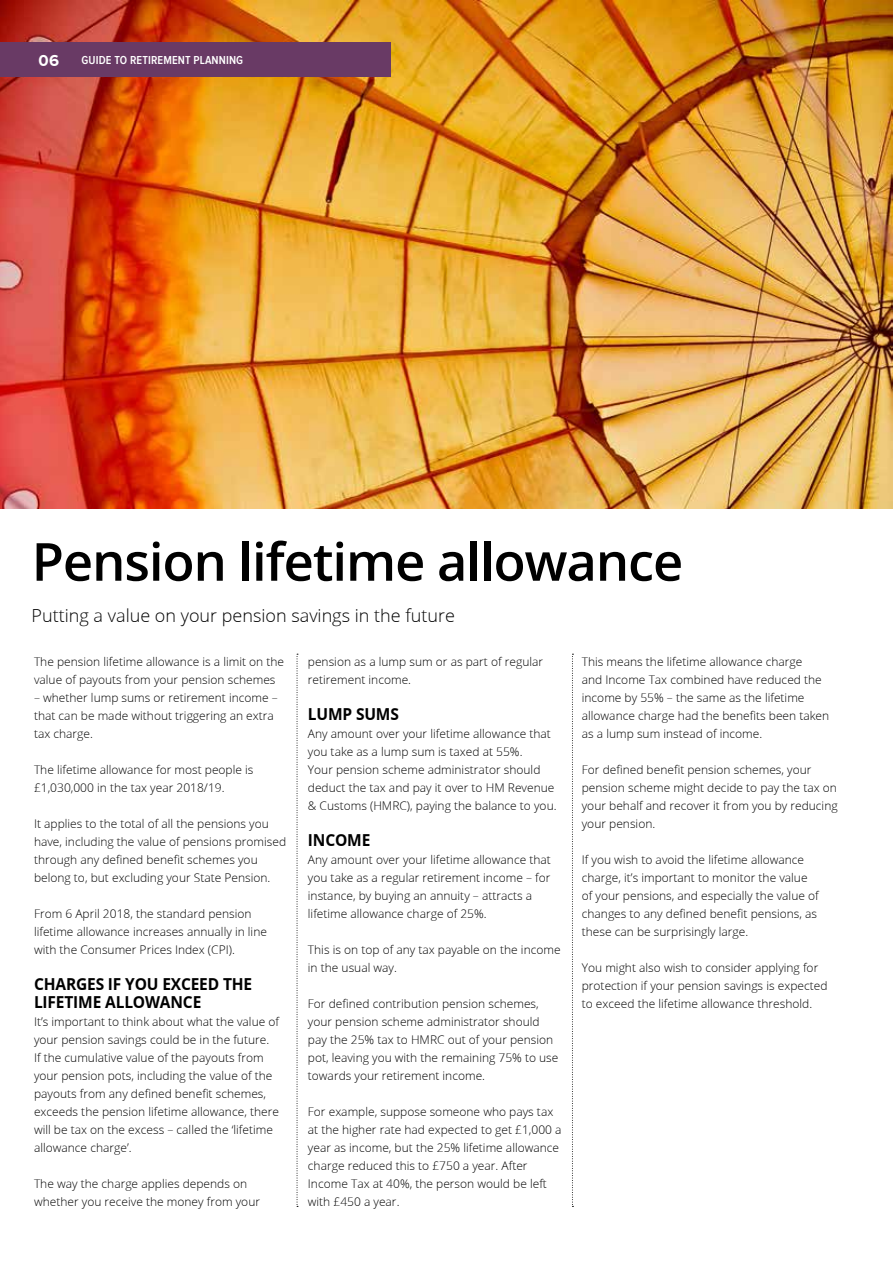
<style>
.page{position:relative;width:893px;height:1263px;background:#fff}
.page>*{position:absolute;margin:0;border:0;box-sizing:border-box;transform-origin:0 0}
.t1{font:600 52.5px "Open Sans";letter-spacing:-.02em;color:#000}
.t2{font:300 18px "Open Sans";color:#000}
.t3{font:700 16.5px/18px "Open Sans";letter-spacing:-.01em;color:#000;scale:.94 1}
.t4{font:700 16.5px "Proxima Nova";color:#fff}
.t5{font:300 12px/18px "Open Sans";color:#000}
.t6{font:600 12px "Proxima Nova Cond";letter-spacing:.01em;color:#fff}
</style>
<div class="page">
<img style="left:0;top:0;width:893px;height:509px">
<div style="left:0;top:42px;width:390px;height:34px;background:#693a65"></div>
<svg style="left:297px;top:654px;width:1px;height:553px"></svg>
<svg style="left:572px;top:654px;width:1px;height:553px"></svg>
<h3 class="t4" style="left:39px;top:51px;width:22px">06</h3>
<p class="t6" style="left:82px;top:55px;width:163px">GUIDE TO RETIREMENT PLANNING</p>
<h1 class="t1" style="left:32px;top:526px;width:653px">Pension lifetime allowance</h1>
<h2 class="t2" style="left:32px;top:603px;width:425px">Putting a value on your pension savings in the future</h2>
<p class="t5" style="left:34px;top:652px;width:252px">The pension lifetime allowance is a limit on the value of payouts from your pension schemes</p>
<p class="t5" style="left:34px;top:688px;width:245px">– whether lump sums or retirement income – that can be made without triggering an extra tax charge.</p>
<p class="t5" style="left:34px;top:760px;width:221px">The lifetime allowance for most people is £1,030,000 in the tax year 2018/19.</p>
<p class="t5" style="left:34px;top:814px;width:254px">It applies to the total of all the pensions you have, including the value of pensions promised through any defined benefit schemes you belong to, but excluding your State Pension.</p>
<p class="t5" style="left:34px;top:904px;width:235px">From 6 April 2018, the standard pension lifetime allowance increases annually in line with the Consumer Prices Index (CPI).</p>
<h3 class="t3" style="left:34px;top:975px;width:234px">CHARGES IF YOU EXCEED THE<br>LIFETIME ALLOWANCE</h3>
<p class="t5" style="left:34px;top:1012px;width:247px">It’s important to think about what the value of your pension savings could be in the future.<br>If the cumulative value of the payouts from your pension pots, including the value of the payouts from any defined benefit schemes, exceeds the pension lifetime allowance, there will be tax on the excess – called the ‘lifetime allowance charge’.</p>
<p class="t5" style="left:34px;top:1174px;width:228px">The way the charge applies depends on whether you receive the money from your</p>
<p class="t5" style="left:308px;top:652px;width:237px">pension as a lump sum or as part of regular retirement income.</p>
<h3 class="t3" style="left:308px;top:705px;width:98px">LUMP SUMS</h3>
<p class="t5" style="left:308px;top:724px;width:250px">Any amount over your lifetime allowance that you take as a lump sum is taxed at 55%.<br>Your pension scheme administrator should deduct the tax and pay it over to HM Revenue &amp; Customs (HMRC), paying the balance to you.</p>
<h3 class="t3" style="left:308px;top:831px;width:68px">INCOME</h3>
<p class="t5" style="left:308px;top:850px;width:244px">Any amount over your lifetime allowance that you take as a regular retirement income – for instance, by buying an annuity – attracts a lifetime allowance charge of 25%.</p>
<p class="t5" style="left:308px;top:940px;width:254px">This is on top of any tax payable on the income in the usual way.</p>
<p class="t5" style="left:308px;top:994px;width:252px">For defined contribution pension schemes, your pension scheme administrator should pay the 25% tax to HMRC out of your pension pot, leaving you with the remaining 75% to use towards your retirement income.</p>
<p class="t5" style="left:308px;top:1102px;width:255px">For example, suppose someone who pays tax at the higher rate had expected to get £1,000 a year as income, but the 25% lifetime allowance charge reduced this to £750 a year. After Income Tax at 40%, the person would be left with £450 a year.</p>
<p class="t5" style="left:582px;top:652px;width:249px">This means the lifetime allowance charge<br>and Income Tax combined have reduced the income by 55% – the same as the lifetime allowance charge had the benefits been taken as a lump sum instead of income.</p>
<p class="t5" style="left:582px;top:760px;width:257px">For defined benefit pension schemes, your pension scheme might decide to pay the tax on your behalf and recover it from you by reducing your pension.</p>
<p class="t5" style="left:582px;top:850px;width:238px">If you wish to avoid the lifetime allowance charge, it’s important to monitor the value of your pensions, and especially the value of changes to any defined benefit pensions, as these can be surprisingly large.</p>
<p class="t5" style="left:582px;top:958px;width:247px">You might also wish to consider applying for protection if your pension savings is expected to exceed the lifetime allowance threshold.</p>
</div>
